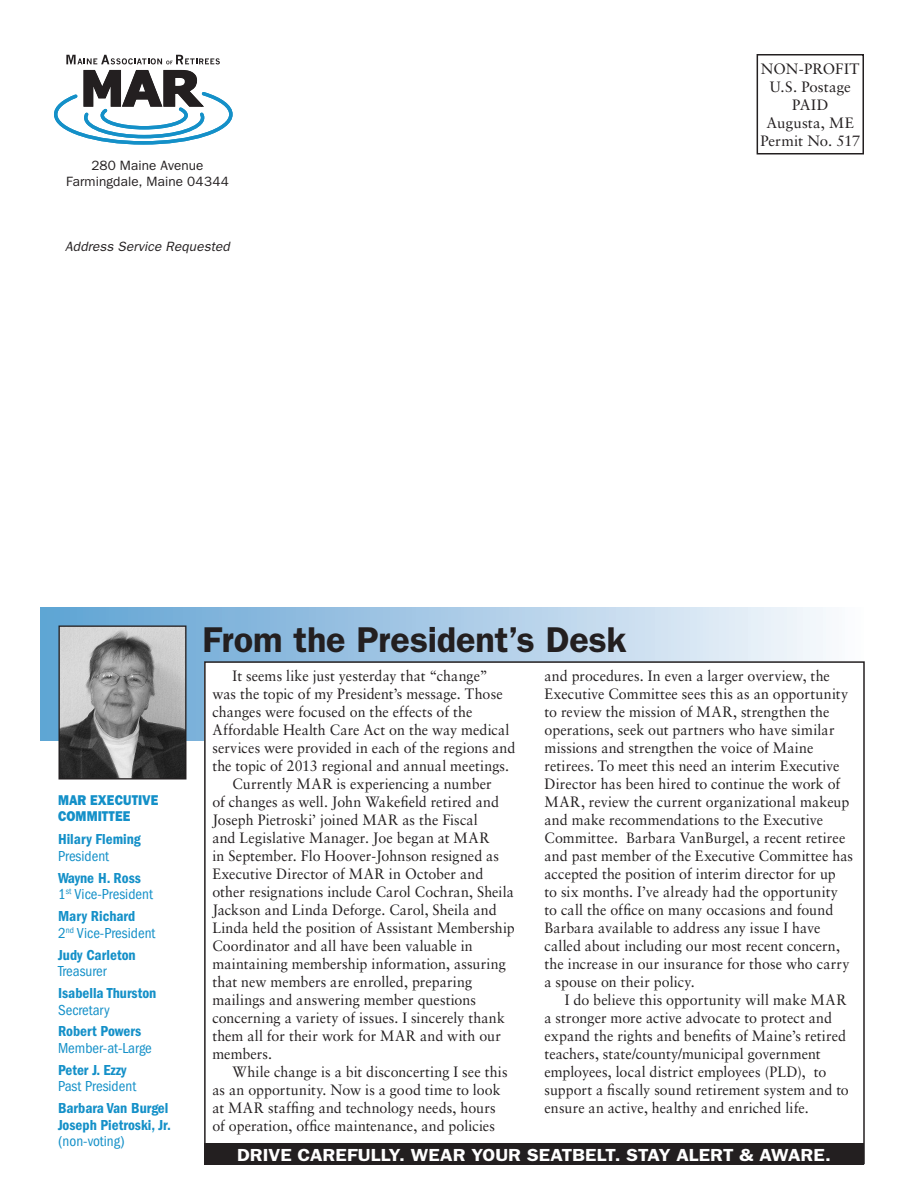
<style>
.page{position:relative;width:918px;height:1188px;background:#fff}
.page>*{position:absolute;margin:0;border:0;box-sizing:border-box;transform-origin:0 0}
.t1{font:600 36px "Franklin Gothic";letter-spacing:-.005em;color:#231f20}
.t2{font:600 17.55px "Franklin Gothic";color:#fff;scale:1.11 1}
.t3{font:15px/18px "Sabon";letter-spacing:.005em;color:#231f20;scale:.95 1}
.t4{font:condensed 15px/16.5px "Franklin Gothic";color:#1490c8}
.t5{font:600 condensed 15px/16.5px "Franklin Gothic";color:#1490c8}
.t6{font:15px/18px "Sabon";letter-spacing:.005em;color:#231f20;text-align:center}
.t7{font:800 14.25px/16.5px "Franklin Gothic";letter-spacing:.005em;color:#1490c8;scale:.9 1}
.t8{font:13.5px/16.2px "Franklin Gothic";letter-spacing:.005em;color:#231f20;text-align:center}
.t9{font:italic 13.5px "Franklin Gothic";letter-spacing:.01em;color:#231f20}
.s1{font-weight:600}
</style>
<div class="page">
<svg style="left:54px;top:55px;width:179px;height:90px"></svg>
<div style="left:757px;top:54px;width:107px;height:100px;border:2px solid #231f20"></div>
<div style="left:40px;top:608px;width:824px;height:132px;background:linear-gradient(to right,#5c9fd1,#fafafd)"></div>
<img style="left:60px;top:627px;width:124px;height:151px">
<div style="left:58px;top:625px;width:128px;height:155px;border:1px solid #231f20"></div>
<div style="left:205px;top:662px;width:659px;height:501px;background:#fff"></div>
<svg style="left:58px;top:771px;width:103px;height:9px"></svg>
<div style="left:204px;top:1143px;width:660px;height:21px;background:#231f20"></div>
<p class="t8" style="left:66px;top:157px;width:164px">280 Maine Avenue<br>Farmingdale, Maine 04344</p>
<p class="t9" style="left:65px;top:239px;width:166px">Address Service Requested</p>
<p class="t6" style="left:760px;top:60px;width:101px">NON-PROFIT<br>U.S. Postage<br>PAID<br>Augusta, ME<br>Permit No. 517</p>
<p class="t7" style="left:58px;top:792px;width:64px">MAR EXECUTIVE<br>COMMITTEE</p>
<p class="t5" style="left:58px;top:831px;width:84px">Hilary Fleming</p>
<p class="t4" style="left:58px;top:848px;width:53px">President</p>
<p class="t4" style="left:58px;top:870px;width:96px"><span class="s1">Wayne H. Ross<br></span>1<sup>st</sup> Vice-President</p>
<p class="t4" style="left:58px;top:908px;width:99px"><span class="s1">Mary Richard<br></span>2<sup>nd</sup> Vice-President</p>
<p class="t5" style="left:58px;top:946px;width:79px">Judy Carleton</p>
<p class="t4" style="left:58px;top:963px;width:50px">Treasurer</p>
<p class="t5" style="left:58px;top:985px;width:100px">Isabella Thurston</p>
<p class="t4" style="left:58px;top:1001px;width:53px">Secretary</p>
<p class="t5" style="left:58px;top:1023px;width:85px">Robert Powers</p>
<p class="t4" style="left:58px;top:1040px;width:95px">Member-at-Large</p>
<p class="t5" style="left:58px;top:1062px;width:70px">Peter J. Ezzy</p>
<p class="t4" style="left:58px;top:1078px;width:80px">Past President</p>
<p class="t5" style="left:58px;top:1100px;width:115px">Barbara Van Burgel<br>Joseph Pietroski, Jr.</p>
<p class="t4" style="left:58px;top:1133px;width:68px">(non-voting)</p>
<h1 class="t1" style="left:203px;top:618px;width:426px">From the President’s Desk</h1>
<p class="t3" style="left:233px;top:667px;width:270px">It seems like just yesterday that “change”</p>
<p class="t3" style="left:212px;top:685px;width:307px">was the topic of my President’s message. Those</p>
<p class="t3" style="left:212px;top:703px;width:275px">changes were focused on the effects of the</p>
<p class="t3" style="left:212px;top:721px;width:314px">Affordable Health Care Act on the way medical</p>
<p class="t3" style="left:212px;top:739px;width:320px">services were provided in each of the regions and</p>
<p class="t3" style="left:212px;top:757px;width:314px">the topic of 2013 regional and annual meetings.</p>
<p class="t3" style="left:233px;top:775px;width:274px">Currently MAR is experiencing a number</p>
<p class="t3" style="left:212px;top:793px;width:303px">of changes as well. John Wakefield retired and</p>
<p class="t3" style="left:212px;top:811px;width:281px">Joseph Pietroski’ joined MAR as the Fiscal</p>
<p class="t3" style="left:212px;top:829px;width:293px">and Legislative Manager. Joe began at MAR</p>
<p class="t3" style="left:212px;top:847px;width:303px">in September. Flo Hoover-Johnson resigned as</p>
<p class="t3" style="left:212px;top:865px;width:287px">Executive Director of MAR in October and</p>
<p class="t3" style="left:212px;top:883px;width:319px">other resignations include Carol Cochran, Sheila</p>
<p class="t3" style="left:212px;top:901px;width:301px">Jackson and Linda Deforge. Carol, Sheila and</p>
<p class="t3" style="left:212px;top:919px;width:320px">Linda held the position of Assistant Membership</p>
<p class="t3" style="left:212px;top:937px;width:276px">Coordinator and all have been valuable in</p>
<p class="t3" style="left:212px;top:955px;width:311px">maintaining membership information, assuring</p>
<p class="t3" style="left:212px;top:973px;width:275px">that new members are enrolled, preparing</p>
<p class="t3" style="left:212px;top:991px;width:279px">mailings and answering member questions</p>
<p class="t3" style="left:212px;top:1009px;width:310px">concerning a variety of issues. I sincerely thank</p>
<p class="t3" style="left:212px;top:1027px;width:305px">them all for their work for MAR and with our</p>
<p class="t3" style="left:212px;top:1045px;width:64px">members.</p>
<p class="t3" style="left:233px;top:1063px;width:291px">While change is a bit disconcerting I see this</p>
<p class="t3" style="left:212px;top:1081px;width:305px">as an opportunity. Now is a good time to look</p>
<p class="t3" style="left:212px;top:1099px;width:300px">at MAR staffing and technology needs, hours</p>
<p class="t3" style="left:212px;top:1117px;width:299px">of operation, office maintenance, and policies</p>
<p class="t3" style="left:545px;top:667px;width:326px">and procedures. In even a larger overview, the Executive Committee sees this as an opportunity to review the mission of MAR, strengthen the operations, seek out partners who have similar missions and strengthen the voice of Maine retirees. To meet this need an interim Executive Director has been hired to continue the work of MAR, review the current organizational makeup and make recommendations to the Executive Committee. Barbara VanBurgel, a recent retiree and past member of the Executive Committee has accepted the position of interim director for up<br>to six months. I’ve already had the opportunity to call the office on many occasions and found Barbara available to address any issue I have called about including our most recent concern, the increase in our insurance for those who carry a spouse on their policy.</p>
<p class="t3" style="left:545px;top:991px;width:322px;text-indent:20px">I do believe this opportunity will make MAR a stronger more active advocate to protect and expand the rights and benefits of Maine’s retired teachers, state/county/municipal government employees, local district employees (PLD), to support a fiscally sound retirement system and to ensure an active, healthy and enriched life.</p>
<p class="t2" style="left:237px;top:1144px;width:537px">DRIVE CAREFULLY. WEAR YOUR SEATBELT. STAY ALERT &amp; AWARE.</p>
</div>
